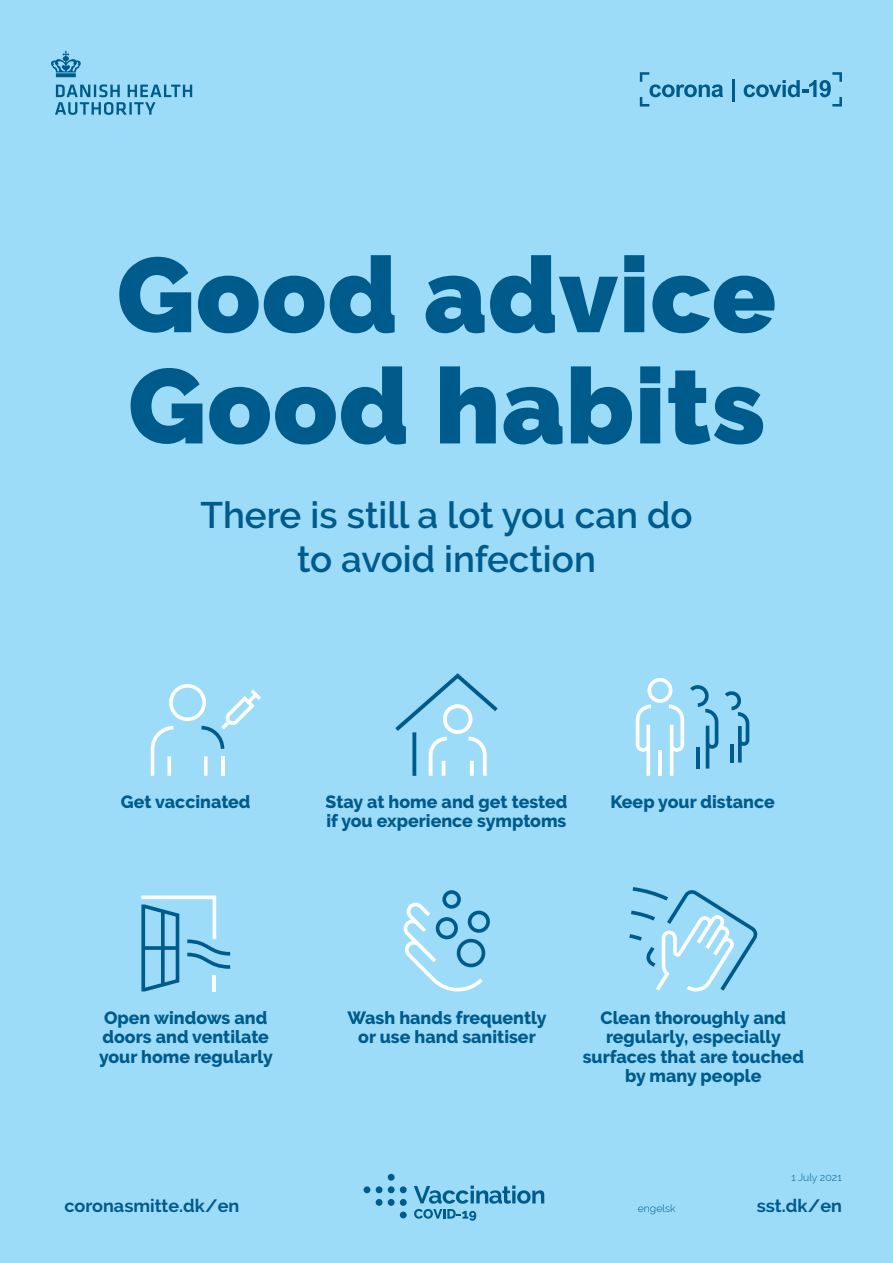
<style>
.page{position:relative;width:893px;height:1263px;background:#9cdcf8}
.page>*{position:absolute;margin:0;border:0;box-sizing:border-box;transform-origin:0 0}
.t1{font:900 105.45px/111.1px "Raleway";letter-spacing:.01em;color:#005b8d}
.t2{font:600 36.75px/44px "Raleway";color:#005b8d;text-align:center}
.t3{font:700 18px "Raleway";color:#005b8d}
.t4{font:800 17.7px/19.5px "Raleway";color:#005b8d}
.t5{font:300 10.5px "Raleway";color:#005b8d}
</style>
<div class="page">
<svg style="left:51px;top:51px;width:30px;height:26px"></svg>
<svg style="left:55px;top:84px;width:137px;height:31px"></svg>
<svg style="left:640px;top:72px;width:83px;height:35px"></svg>
<hr style="left:732px;top:80px;width:3px;height:22px;background:#005b8d">
<svg style="left:744px;top:72px;width:98px;height:35px"></svg>
<svg style="left:629px;top:887px;width:129px;height:104px"></svg>
<svg style="left:404px;top:890px;width:86px;height:101px"></svg>
<svg style="left:636px;top:678px;width:48px;height:98px"></svg>
<svg style="left:690px;top:685px;width:28px;height:84px"></svg>
<hr style="left:696px;top:747px;width:4px;height:22px;background:#005b8d">
<svg style="left:725px;top:691px;width:24px;height:71px"></svg>
<hr style="left:730px;top:744px;width:3px;height:18px;background:#005b8d">
<svg style="left:395px;top:673px;width:103px;height:103px"></svg>
<svg style="left:141px;top:895px;width:89px;height:96px"></svg>
<svg style="left:151px;top:684px;width:110px;height:92px"></svg>
<div style="left:364px;top:1186px;width:6px;height:7px;background:#005b8d;border-radius:50%"></div>
<div style="left:388px;top:1199px;width:7px;height:7px;background:#005b8d;border-radius:50%"></div>
<div style="left:388px;top:1186px;width:7px;height:7px;background:#005b8d;border-radius:50%"></div>
<div style="left:388px;top:1174px;width:7px;height:7px;background:#005b8d;border-radius:50%"></div>
<div style="left:400px;top:1186px;width:7px;height:7px;background:#005b8d;border-radius:50%"></div>
<div style="left:400px;top:1199px;width:7px;height:7px;background:#005b8d;border-radius:50%"></div>
<div style="left:400px;top:1211px;width:7px;height:7px;background:#005b8d;border-radius:50%"></div>
<div style="left:376px;top:1186px;width:6px;height:7px;background:#005b8d;border-radius:50%"></div>
<div style="left:376px;top:1199px;width:6px;height:7px;background:#005b8d;border-radius:50%"></div>
<svg style="left:414px;top:1185px;width:130px;height:36px"></svg>
<h1 class="t1" style="left:117px;top:240px;width:661px">Good advice<br>Good habits</h1>
<h2 class="t2" style="left:200px;top:493px;width:494px">There is still a lot you can do to avoid infection</h2>
<p class="t4" style="left:121px;top:792px;width:131px">Get vaccinated</p>
<p class="t4" style="left:326px;top:792px;width:243px">Stay at home and get tested if you experience symptoms</p>
<p class="t4" style="left:610px;top:792px;width:166px">Keep your distance</p>
<p class="t4" style="left:99px;top:1008px;width:175px">Open windows and doors and ventilate your home regularly</p>
<p class="t4" style="left:347px;top:1008px;width:201px;text-align:center">Wash hands frequently or use hand sanitiser</p>
<p class="t4" style="left:583px;top:1008px;width:223px;text-align:center">Clean thoroughly and regularly, especially surfaces that are touched by many people</p>
<p class="t5" style="left:791px;top:1171px;width:52px">1 July 2021</p>
<p class="t3" style="left:65px;top:1195px;width:176px">coronasmitte.dk/en</p>
<p class="t3" style="left:757px;top:1195px;width:87px">sst.dk/en</p>
<p class="t5" style="left:638px;top:1202px;width:39px">engelsk</p>
</div>
